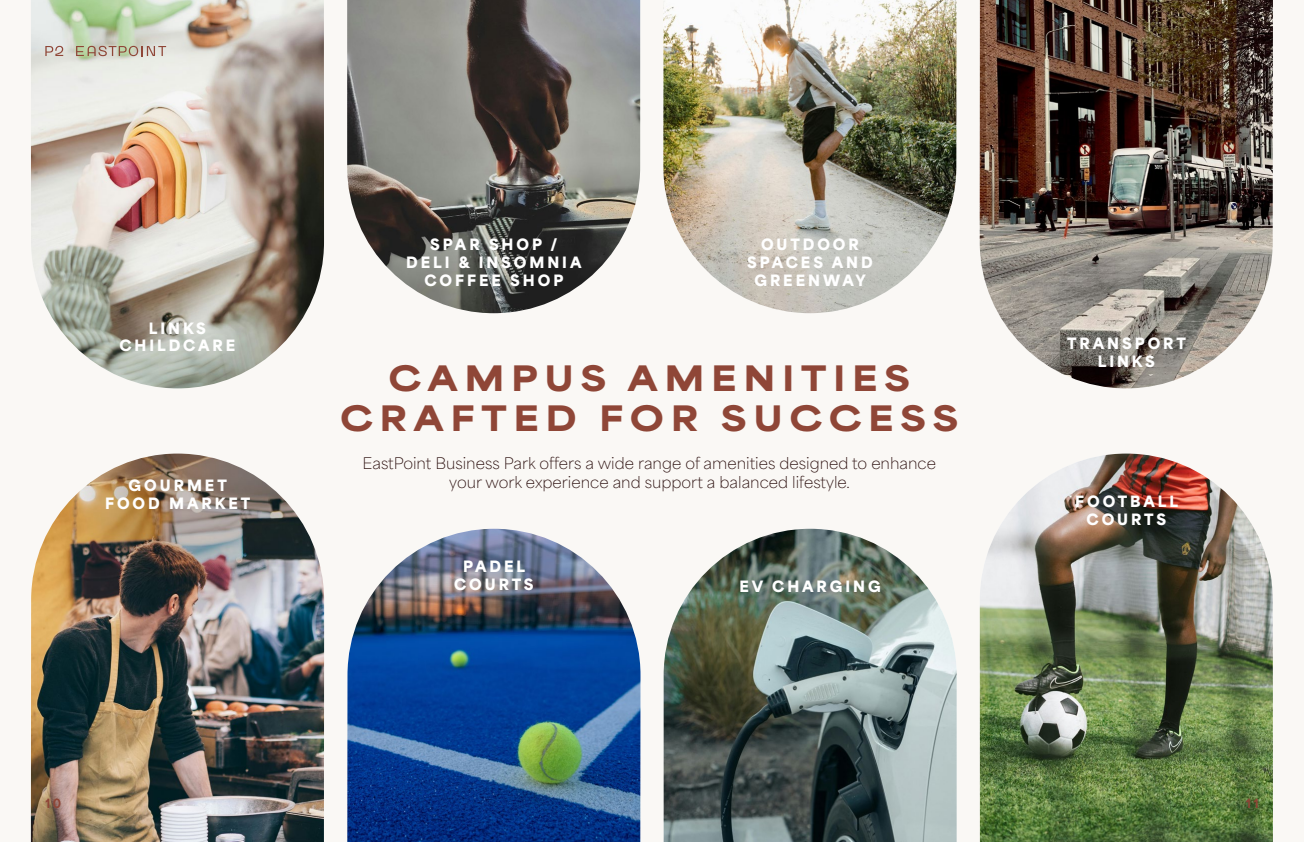
<style>
.page{position:relative;width:1304px;height:842px;background:#faf8f5}
.page>*{position:absolute;margin:0;border:0;box-sizing:border-box;transform-origin:0 0}
.t1{font:900 32.9px/39.4px "Area Extended";letter-spacing:.2em;color:#8f4637;text-align:center}
.t2{font:100 15px/19px "Area Normal";color:#2a0e0d;text-align:center}
.t3{font:900 14.7px/17.6px "Area Normal";letter-spacing:.2em;color:#fff;text-align:center}
.t4{font:800 12px "Area Normal";color:#8f4637}
</style>
<div class="page">
<img style="left:663px;top:0;width:294px;height:313px">
<img style="left:347px;top:529px;width:293px;height:313px">
<img style="left:347px;top:0;width:293px;height:313px">
<img style="left:664px;top:529px;width:293px;height:313px">
<img style="left:31px;top:0;width:293px;height:388px">
<img style="left:980px;top:454px;width:293px;height:388px">
<img style="left:980px;top:0;width:293px;height:388px">
<img style="left:31px;top:454px;width:293px;height:388px">
<svg style="left:45px;top:46px;width:18px;height:10px"></svg>
<svg style="left:76px;top:46px;width:90px;height:10px"></svg>
<p class="t3" style="left:120px;top:318px;width:117px">LINKS<br>CHILDCARE</p>
<p class="t3" style="left:105px;top:475px;width:147px">GOURMET<br>FOOD MARKET</p>
<p class="t3" style="left:406px;top:235px;width:177px">SPAR SHOP /<br>DELI &amp; INSOMNIA<br>COFFEE SHOP</p>
<p class="t3" style="left:747px;top:235px;width:127px">OUTDOOR<br>SPACES AND<br>GREENWAY</p>
<h1 class="t1" style="left:340px;top:356px;width:620px">CAMPUS AMENITIES<br>CRAFTED FOR SUCCESS</h1>
<p class="t2" style="left:363px;top:452px;width:575px">EastPoint Business Park offers a wide range of amenities designed to enhance your work experience and support a balanced lifestyle.</p>
<p class="t3" style="left:454px;top:556px;width:81px">PADEL<br>COURTS</p>
<p class="t3" style="left:740px;top:576px;width:143px">EV CHARGING</p>
<p class="t3" style="left:1067px;top:333px;width:120px">TRANSPORT<br>LINKS</p>
<p class="t3" style="left:1075px;top:491px;width:104px">FOOTBALL<br>COURTS</p>
<p class="t4" style="left:45px;top:792px;width:17px">10</p>
<p class="t4" style="left:1246px;top:792px;width:14px">11</p>
</div>
